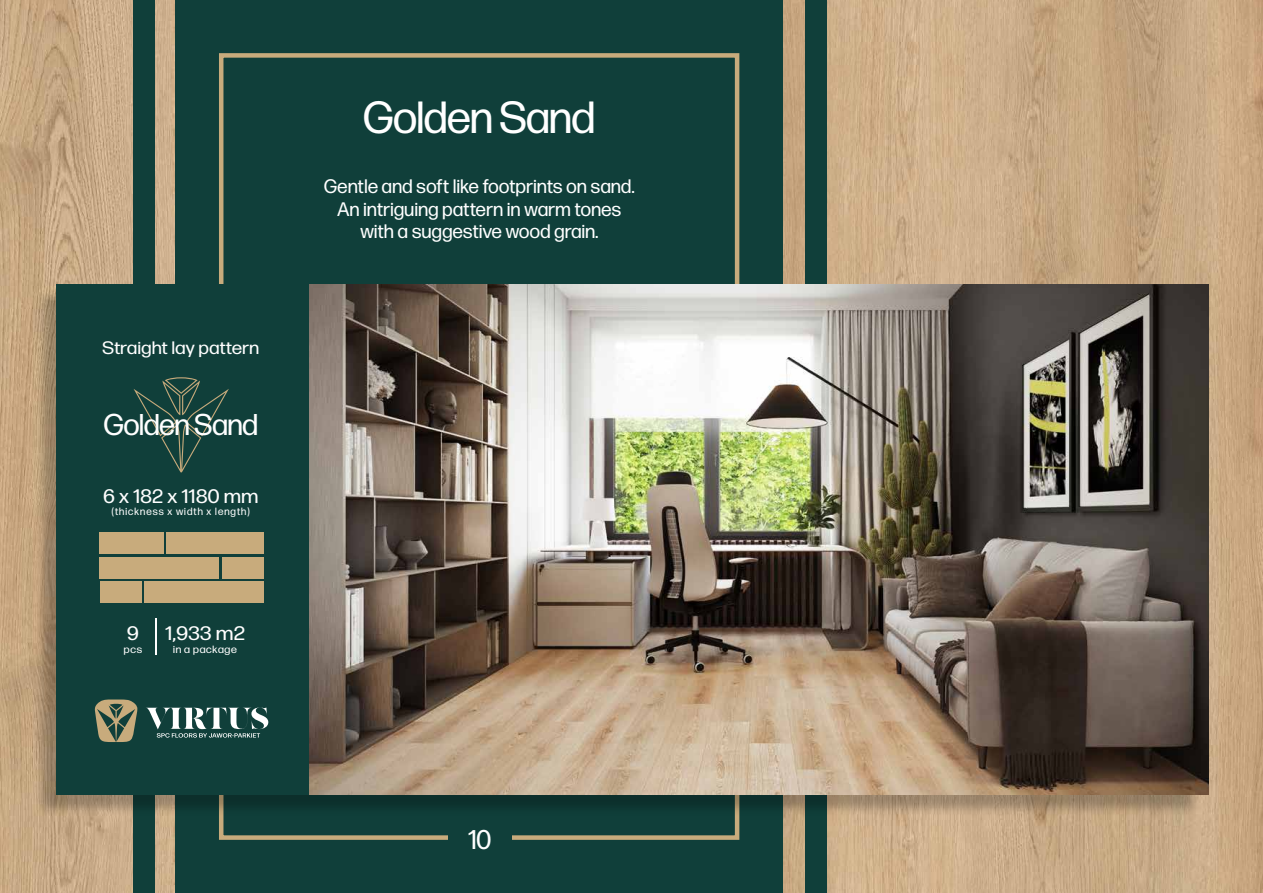
<style>
.page{position:relative;width:1263px;height:893px;background:#103f3a}
.page>*{position:absolute;margin:0;border:0;box-sizing:border-box;transform-origin:0 0}
.t1{font:45px "Forma DJR Display";color:#fff}
.t2{font:30px "Forma DJR Display";color:#fff}
.t3{font:27px "Forma DJR Display";color:#fff}
.t4{font:19.5px/22.5px "Forma DJR Display";letter-spacing:.025em;color:#fff;text-align:center}
.t5{font:19.5px "Forma DJR Display";letter-spacing:.025em;color:#fff;scale:1.1 1}
.t6{font:19.5px "Forma DJR Display";letter-spacing:.025em;color:#fff;scale:1.13 1}
.t7{font:18px "Forma DJR Display";letter-spacing:.025em;color:#fff;scale:1.08 1}
.t8{font:10.5px "Forma DJR Display";letter-spacing:.1em;color:#fff}
.t9{font:10.5px "Forma DJR Display";letter-spacing:.07em;color:#fff;scale:1.08 1}
.t10{font:10.5px "Forma DJR Display";letter-spacing:.1em;color:#fff;scale:1.08 1}
</style>
<div class="page">
<img style="left:784px;top:0;width:479px;height:893px">
<img style="left:0;top:0;width:175px;height:893px">
<div style="left:805px;top:0;width:21px;height:893px;background:#103f3a"></div>
<div style="left:133px;top:0;width:21px;height:893px;background:#103f3a"></div>
<div style="left:35px;top:288px;width:1166px;height:529px;background:#000;opacity:.25"></div>
<div style="left:57px;top:284px;width:1148px;height:511px;background:#103f3a"></div>
<img style="left:309px;top:284px;width:900px;height:511px">
<svg style="left:95px;top:699px;width:42px;height:43px"></svg>
<svg style="left:146px;top:707px;width:122px;height:31px"></svg>
<svg style="left:134px;top:377px;width:95px;height:95px"></svg>
<div style="left:167px;top:532px;width:97px;height:22px;background:#c8ab7c"></div>
<div style="left:100px;top:557px;width:119px;height:22px;background:#c8ab7c"></div>
<div style="left:222px;top:557px;width:42px;height:22px;background:#c8ab7c"></div>
<div style="left:144px;top:582px;width:120px;height:21px;background:#c8ab7c"></div>
<div style="left:100px;top:532px;width:64px;height:22px;background:#c8ab7c"></div>
<div style="left:100px;top:582px;width:41px;height:21px;background:#c8ab7c"></div>
<hr style="left:155px;top:618px;width:2px;height:37px;background:#fff">
<p class="t7" style="left:102px;top:336px;width:146px">Straight lay pattern</p>
<h2 class="t2" style="left:104px;top:407px;width:156px">Golden Sand</h2>
<p class="t5" style="left:103px;top:484px;width:142px">6 x 182 x 1180 mm</p>
<p class="t8" style="left:112px;top:505px;width:139px">(thickness x width x length)</p>
<p class="t6" style="left:127px;top:622px;width:12px">9</p>
<p class="t10" style="left:124px;top:643px;width:18px">pcs</p>
<p class="t6" style="left:165px;top:622px;width:72px">1,933 m2</p>
<p class="t9" style="left:173px;top:643px;width:61px">in a package</p>
<h1 class="t1" style="left:363px;top:90px;width:233px">Golden Sand</h1>
<p class="t4" style="left:324px;top:175px;width:312px">Gentle and soft like footprints on sand.<br>An intriguing pattern in warm tones with a suggestive wood grain.</p>
<h3 class="t3" style="left:468px;top:823px;width:25px">10</h3>
</div>
